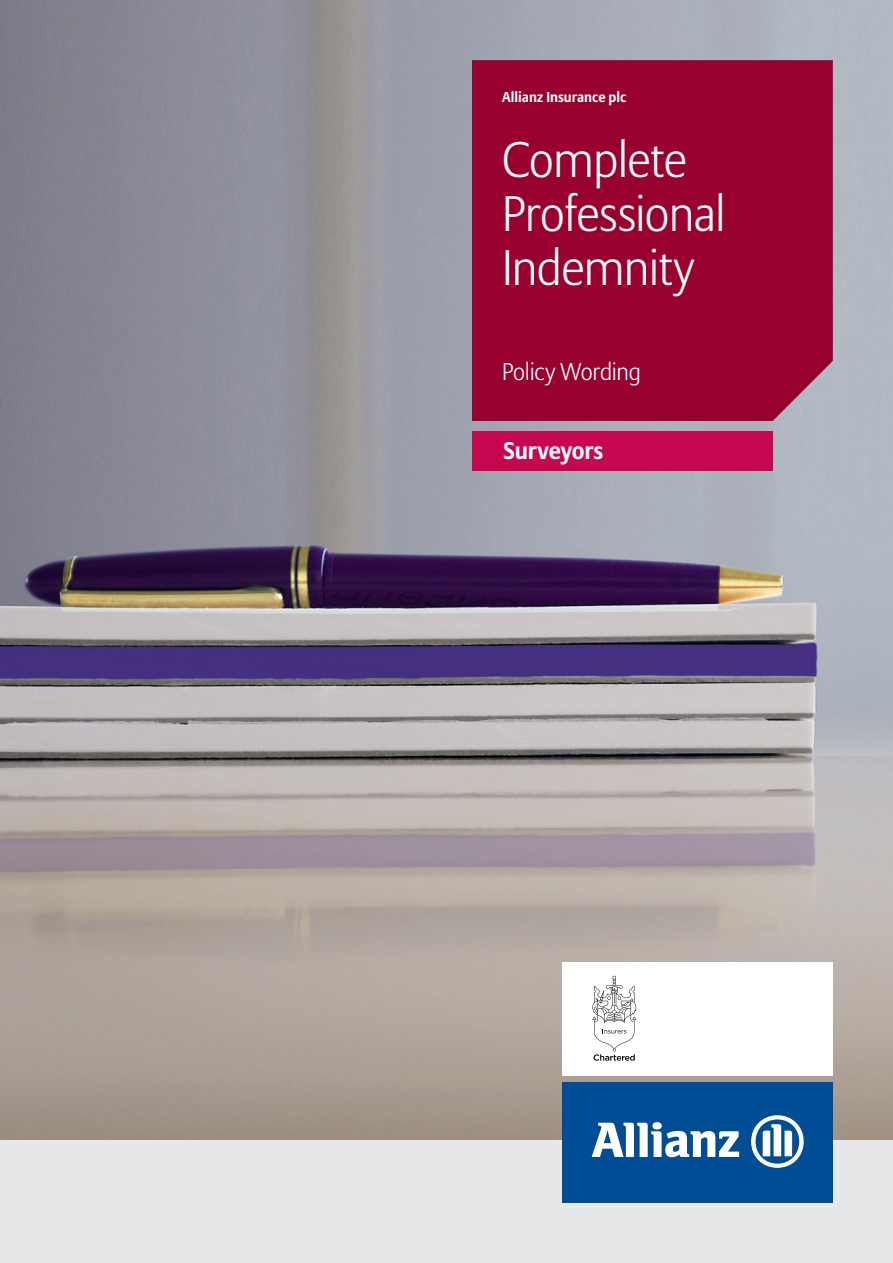
<style>
.page{position:relative;width:893px;height:1263px;background:#fff}
.page>*{position:absolute;margin:0;border:0;box-sizing:border-box;transform-origin:0 0}
.t1{font:300 49.5px/54px "Allianz Sans";letter-spacing:-.015em;color:#fff}
.t2{font:300 24px "Allianz Sans";letter-spacing:-.01em;color:#fff}
.t3{font:700 24px "Allianz Sans";letter-spacing:-.005em;color:#fff}
.t4{font:700 15.75px "Allianz Sans";color:#fff}
</style>
<div class="page">
<img style="left:0;top:0;width:893px;height:1140px">
<div style="left:0;top:1140px;width:893px;height:123px;background:#e6e7e9"></div>
<div style="left:562px;top:1082px;width:271px;height:121px;background:#014d95"></div>
<svg style="left:592px;top:1122px;width:147px;height:35px"></svg>
<svg style="left:751px;top:1115px;width:53px;height:53px"></svg>
<div style="left:472px;top:60px;width:361px;height:361px;background:#98012d"></div>
<div style="left:472px;top:431px;width:301px;height:40px;background:#c50750"></div>
<div style="left:562px;top:962px;width:271px;height:114px;background:#fff"></div>
<svg style="left:592px;top:976px;width:44px;height:85px"></svg>
<p class="t4" style="left:502px;top:87px;width:139px">Allianz Insurance plc</p>
<p class="t1" style="left:502px;top:135px;width:225px">Complete<br>Professional<br>Indemnity</p>
<p class="t2" style="left:502px;top:358px;width:141px">Policy Wording</p>
<p class="t3" style="left:504px;top:436px;width:101px">Surveyors</p>
</div>
